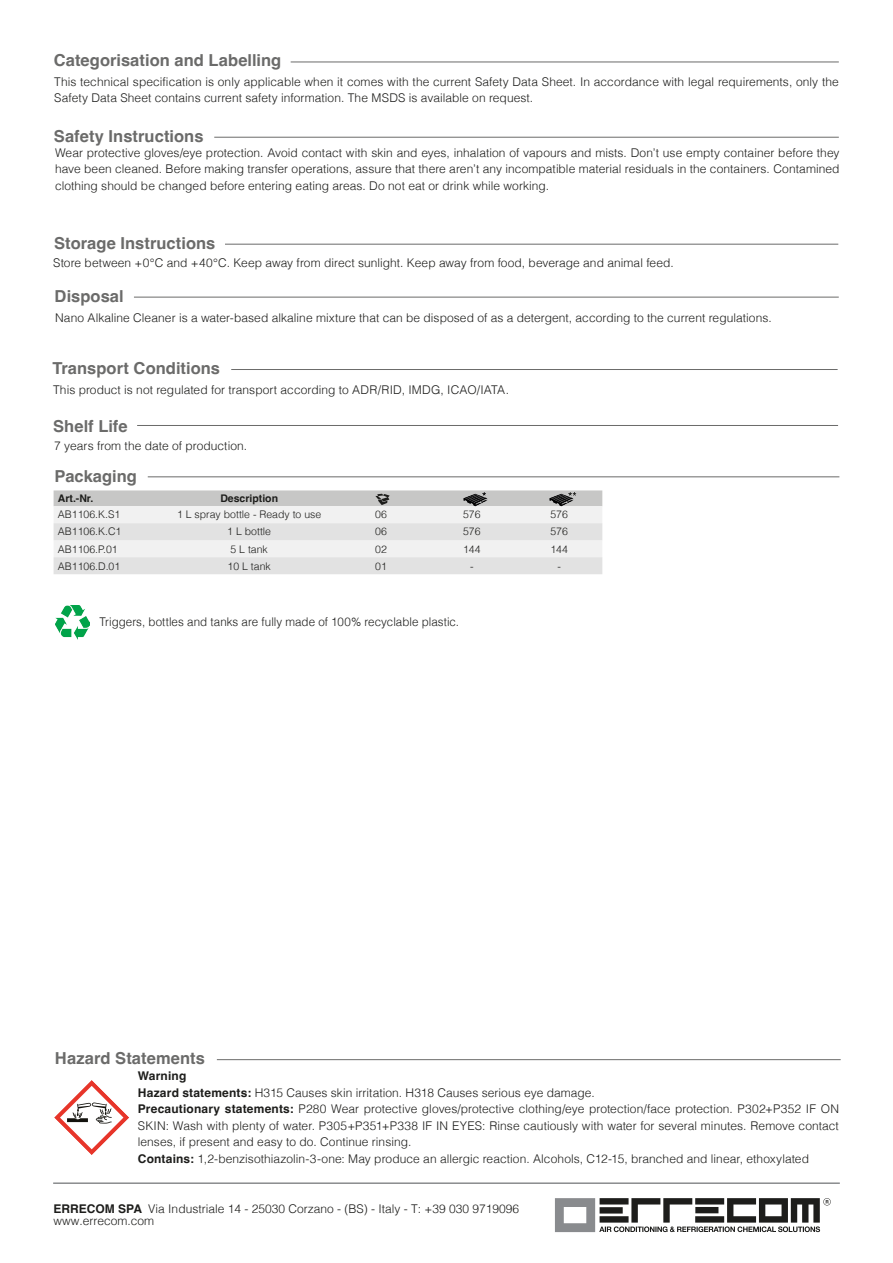
<style>
.page{position:relative;width:893px;height:1263px;background:#fff}
.page>*{position:absolute;margin:0;border:0;box-sizing:border-box;transform-origin:0 0}
.t1{font:700 16.5px "Helvetica";color:#6b6b6a}
.t2{font:300 12px/16.5px "Helvetica";letter-spacing:.005em;color:#1d1d1b;text-align:justify}
.t3{font:300 12px "Helvetica";letter-spacing:.005em;color:#1d1d1b;scale:.96 1}
.t4{font:700 12px "Helvetica";letter-spacing:.01em;color:#1d1d1b}
.t5{font:300 10.5px "Helvetica";color:#1d1d1b}
.t6{font:700 10.5px "Helvetica";color:#1d1d1b}
.s1{font-weight:700}
</style>
<div class="page">
<svg style="left:54px;top:1080px;width:75px;height:75px"></svg>
<hr style="left:217px;top:1059px;width:624px;height:1px;background:#6b6b6a">
<hr style="left:291px;top:62px;width:548px;height:1px;background:#6b6b6a">
<hr style="left:214px;top:137px;width:625px;height:1px;background:#6b6b6a">
<hr style="left:231px;top:369px;width:607px;height:1px;background:#6b6b6a">
<hr style="left:137px;top:425px;width:701px;height:1px;background:#6b6b6a">
<hr style="left:225px;top:244px;width:613px;height:1px;background:#6b6b6a">
<hr style="left:134px;top:297px;width:705px;height:1px;background:#6b6b6a">
<hr style="left:148px;top:477px;width:691px;height:1px;background:#6b6b6a">
<img style="left:55px;top:605px;width:35px;height:34px">
<svg style="left:54px;top:490px;width:548px;height:84px"></svg>
<img style="left:463px;top:492px;width:28px;height:15px">
<img style="left:549px;top:492px;width:28px;height:15px">
<svg style="left:555px;top:1198px;width:276px;height:34px"></svg>
<hr style="left:53px;top:1182px;width:787px;height:2px;background:#898b8e">
<p class="t1" style="left:54px;top:51px;width:229px">Categorisation and Labelling</p>
<p class="t2" style="left:54px;top:72px;width:786px">This technical specification is only applicable when it comes with the current Safety Data Sheet. In accordance with legal requirements, only the<br>Safety Data Sheet contains current safety information. The MSDS is available on request.</p>
<p class="t1" style="left:54px;top:126px;width:151px">Safety Instructions</p>
<p class="t2" style="left:55px;top:144px;width:786px">Wear protective gloves/eye protection. Avoid contact with skin and eyes, inhalation of vapours and mists. Don’t use empty container before they have been cleaned. Before making transfer operations, assure that there aren’t any incompatible material residuals in the containers. Contamined clothing should be changed before entering eating areas. Do not eat or drink while working.</p>
<p class="t1" style="left:54px;top:234px;width:163px">Storage Instructions</p>
<p class="t2" style="left:53px;top:254px;width:622px">Store between +0°C and +40°C. Keep away from direct sunlight. Keep away from food, beverage and animal feed.</p>
<p class="t1" style="left:55px;top:287px;width:71px">Disposal</p>
<p class="t2" style="left:55px;top:308px;width:718px">Nano Alkaline Cleaner is a water-based alkaline mixture that can be disposed of as a detergent, according to the current regulations.</p>
<p class="t1" style="left:53px;top:359px;width:169px">Transport Conditions</p>
<p class="t2" style="left:53px;top:380px;width:457px">This product is not regulated for transport according to ADR/RID, IMDG, ICAO/IATA.</p>
<p class="t1" style="left:53px;top:416px;width:76px">Shelf Life</p>
<p class="t2" style="left:54px;top:437px;width:195px">7 years from the date of production.</p>
<p class="t1" style="left:54px;top:466px;width:84px">Packaging</p>
<p class="t6" style="left:58px;top:492px;width:37px">Art.-Nr.</p>
<p class="t6" style="left:220px;top:492px;width:59px">Description</p>
<p class="t5" style="left:58px;top:506px;width:64px">AB1106.K.S1</p>
<p class="t5" style="left:177px;top:506px;width:146px">1 L spray bottle - Ready to use</p>
<p class="t5" style="left:375px;top:506px;width:13px">06</p>
<p class="t5" style="left:463px;top:506px;width:19px">576</p>
<p class="t5" style="left:550px;top:506px;width:19px">576</p>
<p class="t5" style="left:58px;top:523px;width:65px">AB1106.K.C1</p>
<p class="t5" style="left:227px;top:523px;width:45px">1 L bottle</p>
<p class="t5" style="left:375px;top:523px;width:13px">06</p>
<p class="t5" style="left:463px;top:523px;width:19px">576</p>
<p class="t5" style="left:550px;top:523px;width:19px">576</p>
<p class="t5" style="left:58px;top:540px;width:61px">AB1106.P.01</p>
<p class="t5" style="left:231px;top:540px;width:39px">5 L tank</p>
<p class="t5" style="left:375px;top:540px;width:13px">02</p>
<p class="t5" style="left:463px;top:540px;width:19px">144</p>
<p class="t5" style="left:550px;top:540px;width:19px">144</p>
<p class="t5" style="left:58px;top:557px;width:64px">AB1106.D.01</p>
<p class="t5" style="left:228px;top:557px;width:45px">10 L tank</p>
<p class="t5" style="left:375px;top:557px;width:13px">01</p>
<p class="t5" style="left:470px;top:557px;width:5px">-</p>
<p class="t5" style="left:557px;top:557px;width:5px">-</p>
<p class="t3" style="left:99px;top:611px;width:376px">Triggers, bottles and tanks are fully made of 100% recyclable plastic.</p>
<p class="t1" style="left:55px;top:1048px;width:151px">Hazard Statements</p>
<p class="t4" style="left:138px;top:1069px;width:50px">Warning</p>
<p class="t2" style="left:138px;top:1083px;width:459px"><span class="s1">Hazard statements:</span> H315 Causes skin irritation. H318 Causes serious eye damage.</p>
<p class="t2" style="left:138px;top:1100px;width:703px"><span class="s1">Precautionary statements:</span> P280 Wear protective gloves/protective clothing/eye protection/face protection. P302+P352 IF ON SKIN: Wash with plenty of water. P305+P351+P338 IF IN EYES: Rinse cautiously with water for several minutes. Remove contact lenses, if present and easy to do. Continue rinsing.</p>
<p class="t2" style="left:138px;top:1149px;width:673px"><span class="s1">Contains:</span> 1,2-benzisothiazolin-3-one: May produce an allergic reaction. Alcohols, C12-15, branched and linear, ethoxylated</p>
<p class="t2" style="left:54px;top:1199px;width:467px"><span class="s1">ERRECOM SPA</span> Via Industriale 14 - 25030 Corzano - (BS) - Italy - T: +39 030 9719096</p>
<p class="t2" style="left:54px;top:1211px;width:102px">www.errecom.com</p>
</div>
